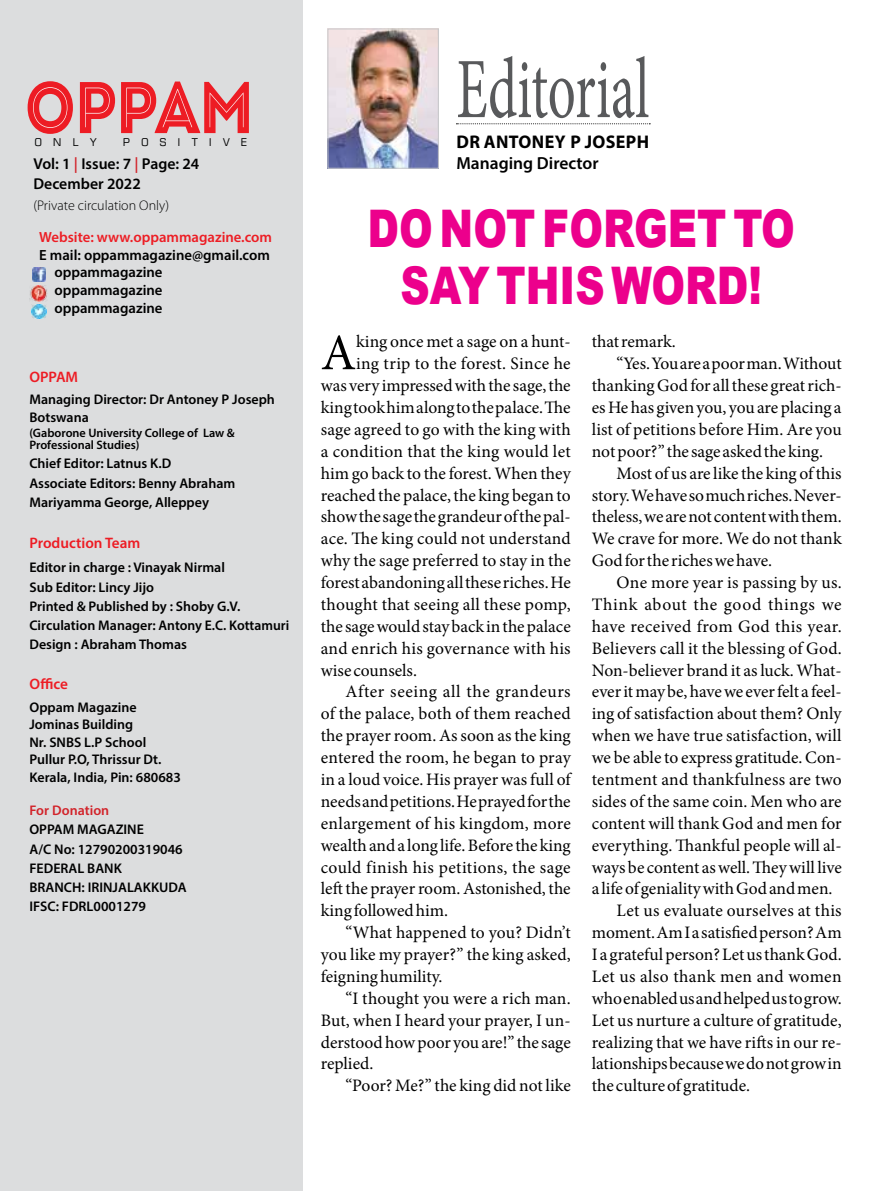
<style>
.page{position:relative;width:893px;height:1191px;background:#fff}
.page>*{position:absolute;margin:0;border:0;box-sizing:border-box;transform-origin:0 0}
.t1{font:85.92px "Minion Pro";color:#58595b;scale:.64 1}
.t2{font:72.98px "Intro Demo Black Inline CAPS";color:#ed1c24;scale:.85 1}
.t3{font:900 51.8px/57.1px "Arial";color:#ec008c;text-align:center;scale:.78 1}
.t4{font:51.1px "Minion Pro";color:#000}
.t5{font:700 18.38px "Myriad Pro";letter-spacing:.02em;color:#000}
.t6{font:17.5px "Minion Pro";letter-spacing:.005em;color:#000}
.t7{font:17.5px "Minion Pro";letter-spacing:.025em;color:#000}
.t8{font:17.5px "Minion Pro";letter-spacing:.03em;color:#000}
.t9{font:17.5px "Minion Pro";letter-spacing:.04em;color:#000}
.t10{font:600 17.5px "Myriad Pro";color:#000}
.t11{font:600 15.75px "Myriad Pro";color:#000}
.t12{font:600 15.22px "Myriad Pro";color:#ed1c24}
.t13{font:600 14.7px/17.7px "Myriad Pro";color:#000}
.t14{font:600 14.7px "Myriad Pro";color:#ed1d24}
.t15{font:600 14px/19.2px "Myriad Pro";color:#000}
.t16{font:300 14px "Myriad Pro";color:#000}
.t17{font:600 14px "Myriad Pro";color:#d2232a}
.t18{font:600 12.25px/12.2px "Myriad Pro";color:#000}
.t19{font:10.33px "Eurostile";letter-spacing:1.1em;color:#000}
.s1{color:#d2232a}
</style>
<div class="page">
<svg style="left:456px;top:123px;width:194px;height:1px"></svg>
<img style="left:330px;top:31px;width:107px;height:135px">
<div style="left:328px;top:29px;width:111px;height:139px;border:1px solid #c7c8ca"></div>
<div style="left:0;top:0;width:303px;height:1191px;background:#dcddde"></div>
<img style="left:32px;top:304px;width:14px;height:15px">
<img style="left:32px;top:268px;width:14px;height:13px">
<img style="left:30px;top:285px;width:17px;height:16px">
<div style="left:30px;top:84px;width:41px;height:47px;border:7px solid #fff;border-radius:50%"></div>
<svg style="left:207px;top:86px;width:38px;height:44px"></svg>
<svg style="left:84px;top:85px;width:28px;height:32px"></svg>
<svg style="left:125px;top:85px;width:70px;height:44px"></svg>
<hr style="left:83px;top:86px;width:4px;height:43px;background:#fff">
<div style="left:124px;top:86px;width:5px;height:43px;background:#fff"></div>
<h2 class="t2" style="left:25px;top:61px;width:270px">OPPAM</h2>
<p class="t19" style="left:35px;top:136px;width:63px">ONLY</p>
<p class="t19" style="left:123px;top:136px;width:125px">POSITIVE</p>
<p class="t11" style="left:34px;top:153px;width:167px">Vol: 1 <span class="s1">|</span> Issue: 7 <span class="s1">|</span> Page: 24</p>
<p class="t11" style="left:34px;top:173px;width:109px">December 2022</p>
<p class="t16" style="left:34px;top:197px;width:137px">(Private circulation Only)</p>
<p class="t14" style="left:39px;top:228px;width:234px">Website: www.oppammagazine.com</p>
<p class="t13" style="left:54px;top:246px;width:217px;text-indent:-15px">E mail: oppammagazine@gmail.com oppammagazine oppammagazine oppammagazine</p>
<p class="t12" style="left:29px;top:367px;width:50px">OPPAM</p>
<p class="t15" style="left:29px;top:391px;width:247px;line-height:17.5px">Managing Director: Dr Antoney P Joseph<br>Botswana</p>
<p class="t18" style="left:29px;top:426px;width:207px">(Gaborone University College of Law &amp;<br>Professional Studies)</p>
<p class="t15" style="left:29px;top:453px;width:207px">Chief Editor: Latnus K.D<br>Associate Editors: Benny Abraham<br>Mariyamma George, Alleppey</p>
<p class="t12" style="left:29px;top:533px;width:112px">Production Team</p>
<p class="t15" style="left:29px;top:557px;width:261px">Editor in charge : Vinayak Nirmal<br>Sub Editor: Lincy Jijo<br>Printed &amp; Published by : Shoby G.V.<br>Circulation Manager: Antony E.C. Kottamuri<br>Design : Abraham Thomas</p>
<p class="t12" style="left:29px;top:674px;width:40px">Office</p>
<p class="t15" style="left:29px;top:698px;width:153px;line-height:17.5px">Oppam Magazine<br>Jominas Building<br>Nr. SNBS L.P School<br>Pullur P.O, Thrissur Dt.<br>Kerala, India, Pin: 680683</p>
<p class="t17" style="left:29px;top:801px;width:81px">For Donation</p>
<p class="t15" style="left:29px;top:819px;width:159px">OPPAM MAGAZINE<br>A/C No: 12790200319046<br>FEDERAL BANK<br>BRANCH: IRINJALAKKUDA<br>IFSC: FDRL0001279</p>
<h1 class="t1" style="left:456px;top:32px;width:303px">Editorial</h1>
<p class="t5" style="left:457px;top:129px;width:194px">DR ANTONEY P JOSEPH</p>
<p class="t10" style="left:456px;top:152px;width:144px">Managing Director</p>
<h3 class="t3" style="left:367px;top:199px;width:550px">DO NOT FORGET TO<br>SAY THIS WORD!</h3>
<h3 class="t4" style="left:321px;top:319px;width:37px">A</h3>
<p class="t6" style="left:356px;top:330px;width:216px">king once met a sage on a hunt-</p>
<p class="t6" style="left:356px;top:352px;width:216px">ing trip to the forest. Since he</p>
<p class="t6" style="left:321px;top:374px;width:251px">was very impressed with the sage, the</p>
<p class="t6" style="left:321px;top:396px;width:251px">king took him along to the palace. The</p>
<p class="t6" style="left:321px;top:417px;width:251px">sage agreed to go with the king with</p>
<p class="t6" style="left:321px;top:439px;width:252px">a condition that the king would let</p>
<p class="t6" style="left:321px;top:461px;width:251px">him go back to the forest. When they</p>
<p class="t6" style="left:321px;top:483px;width:251px">reached the palace, the king began to</p>
<p class="t6" style="left:321px;top:505px;width:251px">show the sage the grandeur of the pal-</p>
<p class="t6" style="left:321px;top:527px;width:251px">ace. The king could not understand</p>
<p class="t6" style="left:321px;top:549px;width:251px">why the sage preferred to stay in the</p>
<p class="t6" style="left:321px;top:571px;width:251px">forest abandoning all these riches. He</p>
<p class="t6" style="left:321px;top:592px;width:251px">thought that seeing all these pomp,</p>
<p class="t6" style="left:321px;top:614px;width:251px">the sage would stay back in the palace</p>
<p class="t6" style="left:321px;top:636px;width:251px">and enrich his governance with his</p>
<p class="t6" style="left:321px;top:658px;width:98px">wise counsels.</p>
<p class="t8" style="left:346px;top:680px;width:227px">After seeing all the grandeurs</p>
<p class="t6" style="left:321px;top:702px;width:251px">of the palace, both of them reached</p>
<p class="t6" style="left:321px;top:724px;width:251px">the prayer room. As soon as the king</p>
<p class="t6" style="left:321px;top:746px;width:251px">entered the room, he began to pray</p>
<p class="t6" style="left:321px;top:767px;width:251px">in a loud voice. His prayer was full of</p>
<p class="t6" style="left:321px;top:789px;width:251px">needs and petitions. He prayed for the</p>
<p class="t6" style="left:321px;top:811px;width:251px">enlargement of his kingdom, more</p>
<p class="t6" style="left:321px;top:833px;width:251px">wealth and a long life. Before the king</p>
<p class="t6" style="left:321px;top:855px;width:251px">could finish his petitions, the sage</p>
<p class="t6" style="left:321px;top:877px;width:251px">left the prayer room. Astonished, the</p>
<p class="t6" style="left:321px;top:899px;width:129px">king followed him.</p>
<p class="t6" style="left:346px;top:921px;width:227px">“What happened to you? Didn’t</p>
<p class="t6" style="left:321px;top:942px;width:251px">you like my prayer?” the king asked,</p>
<p class="t6" style="left:321px;top:964px;width:123px">feigning humility.</p>
<p class="t6" style="left:346px;top:986px;width:227px">“I thought you were a rich man.</p>
<p class="t6" style="left:321px;top:1008px;width:251px">But, when I heard your prayer, I un-</p>
<p class="t6" style="left:321px;top:1030px;width:251px">derstood how poor you are!” the sage</p>
<p class="t6" style="left:321px;top:1052px;width:54px">replied.</p>
<p class="t6" style="left:346px;top:1074px;width:227px">“Poor? Me?” the king did not like</p>
<p class="t6" style="left:592px;top:330px;width:86px">that remark.</p>
<p class="t6" style="left:617px;top:352px;width:227px">“Yes. You are a poor man. Without</p>
<p class="t6" style="left:592px;top:374px;width:251px">thanking God for all these great rich-</p>
<p class="t6" style="left:592px;top:396px;width:251px">es He has given you, you are placing a</p>
<p class="t6" style="left:592px;top:417px;width:252px">list of petitions before Him. Are you</p>
<p class="t6" style="left:592px;top:439px;width:233px">not poor?” the sage asked the king.</p>
<p class="t6" style="left:617px;top:461px;width:227px">Most of us are like the king of this</p>
<p class="t6" style="left:592px;top:483px;width:251px">story. We have so much riches. Never-</p>
<p class="t6" style="left:592px;top:505px;width:251px">theless, we are not content with them.</p>
<p class="t6" style="left:592px;top:527px;width:251px">We crave for more. We do not thank</p>
<p class="t6" style="left:592px;top:549px;width:182px">God for the riches we have.</p>
<p class="t6" style="left:617px;top:571px;width:227px">One more year is passing by us.</p>
<p class="t9" style="left:592px;top:592px;width:251px">Think about the good things we</p>
<p class="t7" style="left:592px;top:614px;width:251px">have received from God this year.</p>
<p class="t6" style="left:592px;top:636px;width:251px">Believers call it the blessing of God.</p>
<p class="t6" style="left:592px;top:658px;width:251px">Non-believer brand it as luck. What-</p>
<p class="t6" style="left:592px;top:680px;width:251px">ever it may be, have we ever felt a feel-</p>
<p class="t6" style="left:592px;top:702px;width:251px">ing of satisfaction about them? Only</p>
<p class="t6" style="left:592px;top:724px;width:251px">when we have true satisfaction, will</p>
<p class="t6" style="left:592px;top:746px;width:251px">we be able to express gratitude. Con-</p>
<p class="t6" style="left:592px;top:767px;width:251px">tentment and thankfulness are two</p>
<p class="t6" style="left:592px;top:789px;width:251px">sides of the same coin. Men who are</p>
<p class="t6" style="left:592px;top:811px;width:251px">content will thank God and men for</p>
<p class="t6" style="left:592px;top:833px;width:251px">everything. Thankful people will al-</p>
<p class="t6" style="left:592px;top:855px;width:251px">ways be content as well. They will live</p>
<p class="t6" style="left:592px;top:877px;width:242px">a life of geniality with God and men.</p>
<p class="t6" style="left:617px;top:899px;width:227px">Let us evaluate ourselves at this</p>
<p class="t6" style="left:592px;top:921px;width:251px">moment. Am I a satisfied person? Am</p>
<p class="t6" style="left:592px;top:942px;width:251px">I a grateful person? Let us thank God.</p>
<p class="t6" style="left:592px;top:964px;width:251px">Let us also thank men and women</p>
<p class="t6" style="left:592px;top:986px;width:251px">who enabled us and helped us to grow.</p>
<p class="t6" style="left:592px;top:1008px;width:251px">Let us nurture a culture of gratitude,</p>
<p class="t6" style="left:592px;top:1030px;width:251px">realizing that we have rifts in our re-</p>
<p class="t6" style="left:592px;top:1052px;width:251px">lationships because we do not grow in</p>
<p class="t6" style="left:592px;top:1074px;width:160px">the culture of gratitude.</p>
</div>
